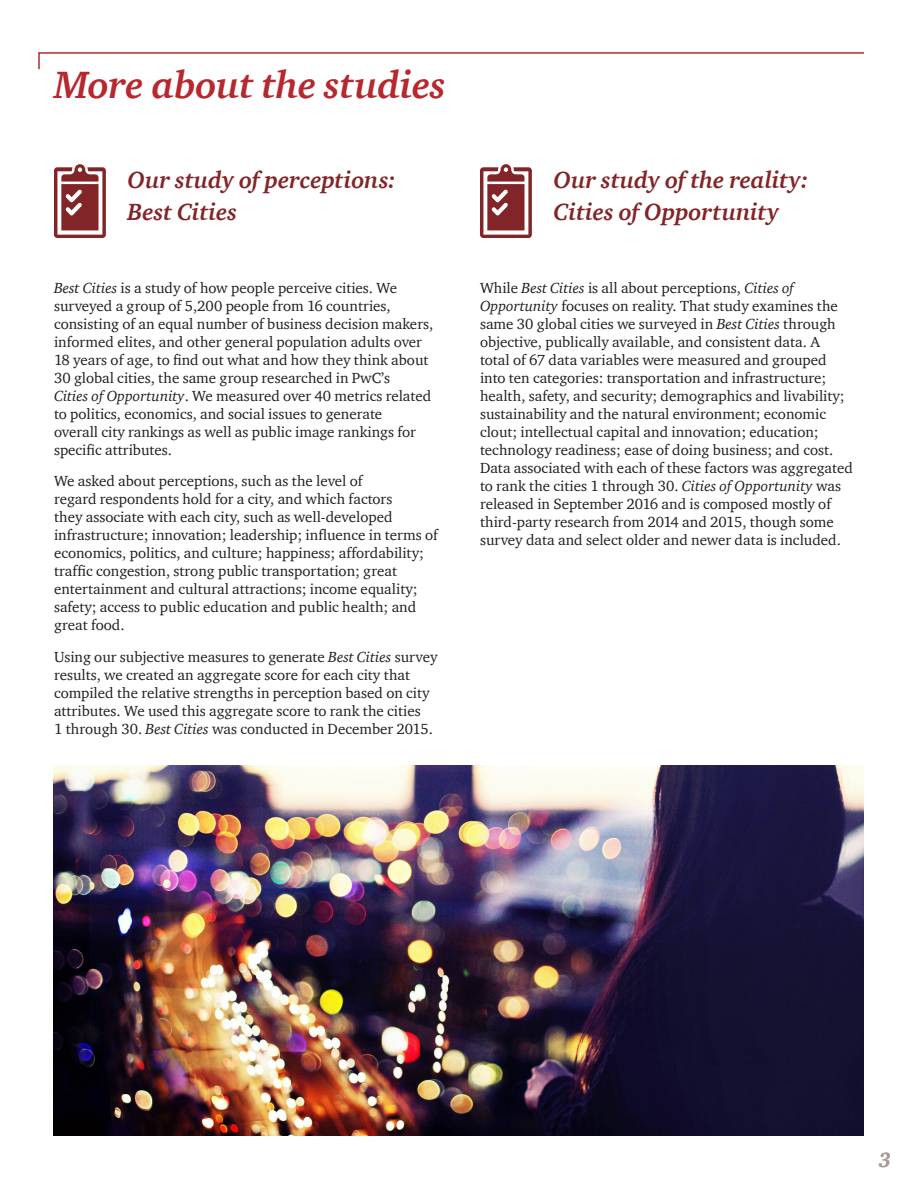
<style>
.page{position:relative;width:918px;height:1188px;background:#fff}
.page>*{position:absolute;margin:0;border:0;box-sizing:border-box;transform-origin:0 0}
.t1{font:italic 700 39px "ITC Charter Com";letter-spacing:-.01em;color:#b6282d}
.t2{font:italic 700 24px/31.5px "ITC Charter Com";color:#822528}
.t3{font:italic 700 21px "ITC Charter Com";color:#a99b95}
.t4{font:15px/18px "ITC Charter Com";color:#231f20}
.s1{font-style:italic}
</style>
<div class="page">
<img style="left:53px;top:766px;width:811px;height:369px">
<svg style="left:38px;top:52px;width:826px;height:18px"></svg>
<svg style="left:54px;top:164px;width:52px;height:74px"></svg>
<svg style="left:480px;top:164px;width:52px;height:74px"></svg>
<p class="t1" style="left:54px;top:61px;width:393px">More about the studies</p>
<p class="t2" style="left:128px;top:164px;width:270px">Our study of perceptions:<br>Best Cities</p>
<p class="t2" style="left:554px;top:164px;width:257px">Our study of the reality:<br>Cities of Opportunity</p>
<p class="t4" style="left:54px;top:279px;width:381px"><span class="s1">Best Cities</span> is a study of how people perceive cities. We surveyed a group of 5,200 people from 16 countries, consisting of an equal number of business decision makers, informed elites, and other general population adults over 18 years of age, to find out what and how they think about 30 global cities, the same group researched in PwC’s<br><span class="s1">Cities of Opportunity</span>. We measured over 40 metrics related to politics, economics, and social issues to generate<br>overall city rankings as well as public image rankings for specific attributes.</p>
<p class="t4" style="left:54px;top:472px;width:385px">We asked about perceptions, such as the level of<br>regard respondents hold for a city, and which factors<br>they associate with each city, such as well-developed infrastructure; innovation; leadership; influence in terms of economics, politics, and culture; happiness; affordability; traffic congestion, strong public transportation; great entertainment and cultural attractions; income equality; safety; access to public education and public health; and great food.</p>
<p class="t4" style="left:54px;top:648px;width:385px">Using our subjective measures to generate <span class="s1">Best Cities</span> survey results, we created an aggregate score for each city that compiled the relative strengths in perception based on city attributes. We used this aggregate score to rank the cities<br>1 through 30. <span class="s1">Best Cities</span> was conducted in December 2015.</p>
<p class="t4" style="left:480px;top:279px;width:374px">While <span class="s1">Best Cities</span> is all about perceptions, <span class="s1">Cities of Opportunity</span> focuses on reality. That study examines the same 30 global cities we surveyed in <span class="s1">Best Cities</span> through objective, publically available, and consistent data. A total of 67 data variables were measured and grouped into ten categories: transportation and infrastructure; health, safety, and security; demographics and livability; sustainability and the natural environment; economic clout; intellectual capital and innovation; education; technology readiness; ease of doing business; and cost.<br>Data associated with each of these factors was aggregated to rank the cities 1 through 30. <span class="s1">Cities of Opportunity</span> was released in September 2016 and is composed mostly of third-party research from 2014 and 2015, though some survey data and select older and newer data is included.</p>
<h3 class="t3" style="left:879px;top:1147px;width:14px">3</h3>
</div>
